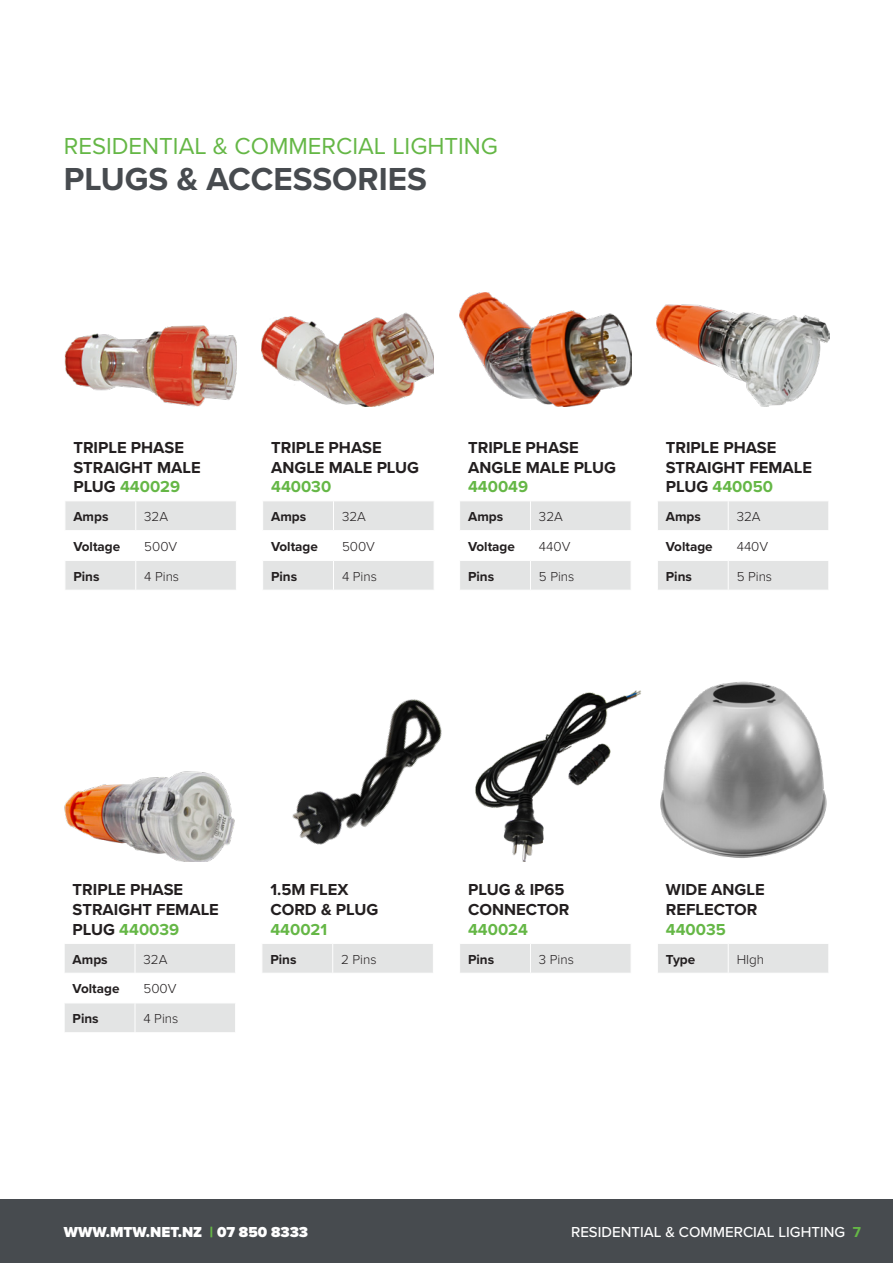
<style>
.page{position:relative;width:893px;height:1263px;background:#fff}
.page>*{position:absolute;margin:0;border:0;box-sizing:border-box;transform-origin:0 0}
._2__Product_Heading{font:700 33px "Proxima Nova";color:#474b4f}
._1__Series_Heading{font:24px "Proxima Nova";color:#65b746}
.First_Heading{font:700 16.5px/19.8px "Proxima Nova";color:#231f20}
.t1{font:500 15px "Proxima Nova";color:#fff}
.t2{font:900 15px "Proxima Nova";color:#fff}
.Subheading{font:700 13.5px "Proxima Nova";color:#231f20}
.Table_Body{font:300 13.5px "Proxima Nova";color:#231f20}
.s1{color:#65b746}
.s2{font-weight:700;color:#65b746}
</style>
<div class="page">
<div style="left:0;top:1199px;width:893px;height:64px;background:#474b4f"></div>
<img style="left:64px;top:325px;width:172px;height:81px">
<img style="left:261px;top:312px;width:173px;height:94px">
<img style="left:64px;top:771px;width:171px;height:91px">
<svg style="left:65px;top:501px;width:171px;height:89px"></svg>
<svg style="left:263px;top:501px;width:171px;height:89px"></svg>
<svg style="left:65px;top:944px;width:170px;height:88px"></svg>
<img style="left:657px;top:305px;width:172px;height:101px">
<svg style="left:658px;top:501px;width:170px;height:89px"></svg>
<svg style="left:460px;top:501px;width:171px;height:89px"></svg>
<img style="left:459px;top:292px;width:172px;height:114px">
<img style="left:292px;top:699px;width:150px;height:146px">
<img style="left:475px;top:690px;width:166px;height:172px">
<div style="left:262px;top:944px;width:171px;height:29px;background:#e3e4e4"></div>
<div style="left:460px;top:944px;width:171px;height:29px;background:#e3e4e4"></div>
<img style="left:660px;top:681px;width:167px;height:177px">
<div style="left:658px;top:944px;width:170px;height:29px;background:#e3e4e4"></div>
<p class="_1__Series_Heading" style="left:64px;top:128px;width:436px">RESIDENTIAL &amp; COMMERCIAL LIGHTING</p>
<p class="_2__Product_Heading" style="left:64px;top:154px;width:365px">PLUGS &amp; ACCESSORIES</p>
<p class="First_Heading" style="left:73px;top:437px;width:129px">TRIPLE PHASE<br>STRAIGHT MALE<br>PLUG <span class="s1">440029</span></p>
<p class="Subheading" style="left:73px;top:506px;width:37px">Amps</p>
<p class="Table_Body" style="left:144px;top:506px;width:25px">32A</p>
<p class="Subheading" style="left:73px;top:536px;width:48px">Voltage</p>
<p class="Table_Body" style="left:144px;top:536px;width:35px">500V</p>
<p class="Subheading" style="left:73px;top:566px;width:28px">Pins</p>
<p class="Table_Body" style="left:144px;top:566px;width:36px">4 Pins</p>
<p class="First_Heading" style="left:271px;top:437px;width:149px">TRIPLE PHASE<br>ANGLE MALE PLUG<br><span class="s1">440030</span></p>
<p class="Subheading" style="left:271px;top:506px;width:37px">Amps</p>
<p class="Table_Body" style="left:342px;top:506px;width:25px">32A</p>
<p class="Subheading" style="left:271px;top:536px;width:48px">Voltage</p>
<p class="Table_Body" style="left:342px;top:536px;width:35px">500V</p>
<p class="Subheading" style="left:271px;top:566px;width:28px">Pins</p>
<p class="Table_Body" style="left:342px;top:566px;width:36px">4 Pins</p>
<p class="First_Heading" style="left:468px;top:437px;width:149px">TRIPLE PHASE<br>ANGLE MALE PLUG<br><span class="s1">440049</span></p>
<p class="Subheading" style="left:468px;top:506px;width:37px">Amps</p>
<p class="Table_Body" style="left:539px;top:506px;width:25px">32A</p>
<p class="Subheading" style="left:468px;top:536px;width:48px">Voltage</p>
<p class="Table_Body" style="left:539px;top:536px;width:33px">440V</p>
<p class="Subheading" style="left:468px;top:566px;width:28px">Pins</p>
<p class="Table_Body" style="left:539px;top:566px;width:37px">5 Pins</p>
<p class="First_Heading" style="left:666px;top:437px;width:148px">TRIPLE PHASE<br>STRAIGHT FEMALE<br>PLUG <span class="s1">440050</span></p>
<p class="Subheading" style="left:666px;top:506px;width:37px">Amps</p>
<p class="Table_Body" style="left:737px;top:506px;width:25px">32A</p>
<p class="Subheading" style="left:666px;top:536px;width:48px">Voltage</p>
<p class="Table_Body" style="left:737px;top:536px;width:33px">440V</p>
<p class="Subheading" style="left:666px;top:566px;width:28px">Pins</p>
<p class="Table_Body" style="left:737px;top:566px;width:37px">5 Pins</p>
<p class="First_Heading" style="left:73px;top:879px;width:148px">TRIPLE PHASE<br>STRAIGHT FEMALE<br>PLUG <span class="s1">440039</span></p>
<p class="Subheading" style="left:73px;top:949px;width:37px">Amps</p>
<p class="Table_Body" style="left:144px;top:949px;width:25px">32A</p>
<p class="Subheading" style="left:73px;top:979px;width:48px">Voltage</p>
<p class="Table_Body" style="left:144px;top:979px;width:35px">500V</p>
<p class="Subheading" style="left:73px;top:1008px;width:28px">Pins</p>
<p class="Table_Body" style="left:144px;top:1008px;width:36px">4 Pins</p>
<p class="First_Heading" style="left:270px;top:879px;width:80px">1.5M FLEX</p>
<p class="First_Heading" style="left:270px;top:899px;width:109px">CORD &amp; PLUG<br><span class="s1">440021</span></p>
<p class="Subheading" style="left:270px;top:949px;width:28px">Pins</p>
<p class="Table_Body" style="left:341px;top:949px;width:37px">2 Pins</p>
<p class="First_Heading" style="left:468px;top:879px;width:103px">PLUG &amp; IP65<br>CONNECTOR<br><span class="s1">440024</span></p>
<p class="Subheading" style="left:468px;top:949px;width:28px">Pins</p>
<p class="Table_Body" style="left:539px;top:949px;width:36px">3 Pins</p>
<p class="First_Heading" style="left:666px;top:879px;width:100px">WIDE ANGLE<br>REFLECTOR<br><span class="s1">440035</span></p>
<p class="Subheading" style="left:666px;top:949px;width:31px">Type</p>
<p class="Table_Body" style="left:737px;top:949px;width:29px">HIgh</p>
<p class="t2" style="left:64px;top:1221px;width:246px">WWW.MTW.NET.NZ <span class="s1">|</span> 07 850 8333</p>
<p class="t1" style="left:571px;top:1221px;width:291px">RESIDENTIAL &amp; COMMERCIAL LIGHTING <span class="s2">7</span></p>
</div>
